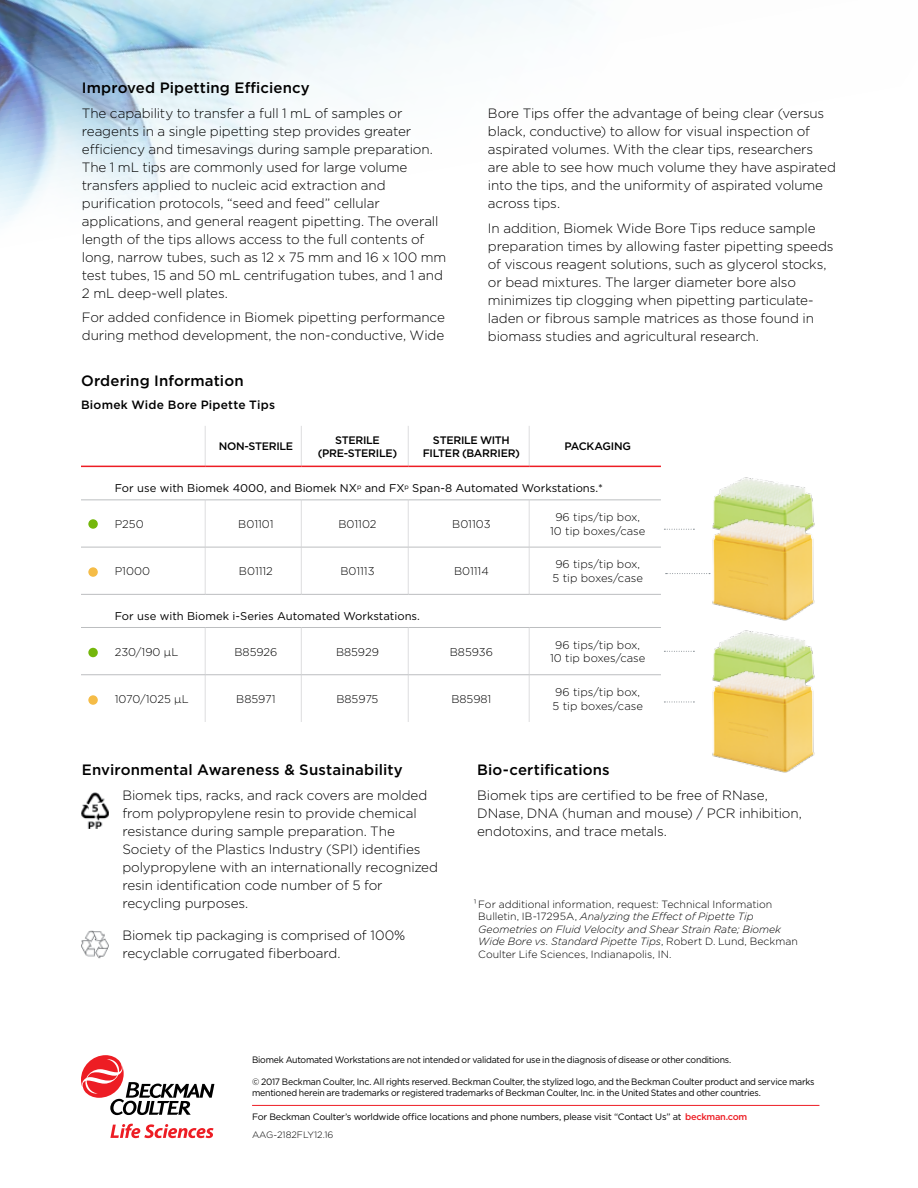
<style>
.page{position:relative;width:918px;height:1188px;background:#fff}
.page>*{position:absolute;margin:0;border:0;box-sizing:border-box;transform-origin:0 0}
.t1{font:500 15px "Gotham";letter-spacing:.01em;color:#000}
.t2{font:300 13.5px/18px "Gotham";letter-spacing:-.01em;color:#000}
.t3{font:500 12px "Gotham";letter-spacing:.015em;color:#000}
.t4{font:300 11.25px/13.5px "Gotham";color:#000;text-align:center}
.t5{font:11.25px "Gotham";color:#000}
.t6{font:500 10.8px/13px "Gotham";letter-spacing:-.025em;color:#000;text-align:center}
.t7{font:300 10.5px/12.6px "Gotham";color:#000}
.t8{font:9.3px/11.1px "Gotham";letter-spacing:-.025em;color:#000;scale:.95 1}
.t9{font:9.3px/18.6px "Gotham";letter-spacing:-.025em;color:#000}
.s1{font-style:italic}
.s2{font-weight:500;color:#ed1d24}
.s3{font-weight:300}
</style>
<div class="page">
<img style="left:0;top:0;width:695px;height:722px">
<svg style="left:666px;top:573px;width:42px;height:1px"></svg>
<svg style="left:664px;top:529px;width:30px;height:1px"></svg>
<svg style="left:664px;top:651px;width:30px;height:1px"></svg>
<svg style="left:664px;top:702px;width:30px;height:1px"></svg>
<img style="left:713px;top:477px;width:100px;height:25px">
<img style="left:713px;top:630px;width:100px;height:25px">
<img style="left:708px;top:502px;width:107px;height:119px">
<img style="left:712px;top:655px;width:103px;height:118px">
<div style="left:88px;top:519px;width:10px;height:10px;background:#74b70b;border-radius:50%"></div>
<div style="left:88px;top:567px;width:10px;height:10px;background:#f5bc47;border-radius:50%"></div>
<div style="left:88px;top:648px;width:10px;height:9px;background:#74b70b;border-radius:50%"></div>
<div style="left:88px;top:695px;width:10px;height:10px;background:#f5bc47;border-radius:50%"></div>
<hr style="left:205px;top:426px;width:1px;height:40px;background:#dddddf">
<hr style="left:301px;top:426px;width:1px;height:40px;background:#dddddf">
<hr style="left:408px;top:426px;width:1px;height:40px;background:#dddddf">
<hr style="left:529px;top:426px;width:1px;height:40px;background:#dddddf">
<hr style="left:205px;top:500px;width:1px;height:47px;background:#dddddf">
<hr style="left:301px;top:500px;width:1px;height:47px;background:#dddddf">
<hr style="left:408px;top:500px;width:1px;height:47px;background:#dddddf">
<hr style="left:529px;top:500px;width:1px;height:47px;background:#dddddf">
<hr style="left:205px;top:547px;width:1px;height:47px;background:#dddddf">
<hr style="left:301px;top:547px;width:1px;height:47px;background:#dddddf">
<hr style="left:408px;top:547px;width:1px;height:47px;background:#dddddf">
<hr style="left:529px;top:547px;width:1px;height:47px;background:#dddddf">
<hr style="left:205px;top:628px;width:1px;height:46px;background:#dddddf">
<hr style="left:301px;top:628px;width:1px;height:46px;background:#dddddf">
<hr style="left:408px;top:628px;width:1px;height:46px;background:#dddddf">
<hr style="left:529px;top:628px;width:1px;height:46px;background:#dddddf">
<hr style="left:205px;top:675px;width:1px;height:47px;background:#dddddf">
<hr style="left:301px;top:675px;width:1px;height:47px;background:#dddddf">
<hr style="left:408px;top:675px;width:1px;height:47px;background:#dddddf">
<hr style="left:529px;top:675px;width:1px;height:47px;background:#dddddf">
<hr style="left:81px;top:547px;width:124px;height:1px;background:#bcbec0">
<hr style="left:205px;top:547px;width:96px;height:1px;background:#bcbec0">
<hr style="left:301px;top:547px;width:107px;height:1px;background:#bcbec0">
<hr style="left:408px;top:547px;width:121px;height:1px;background:#bcbec0">
<hr style="left:529px;top:547px;width:132px;height:1px;background:#bcbec0">
<hr style="left:81px;top:674px;width:124px;height:1px;background:#bcbec0">
<hr style="left:205px;top:674px;width:96px;height:1px;background:#bcbec0">
<hr style="left:301px;top:674px;width:107px;height:1px;background:#bcbec0">
<hr style="left:408px;top:674px;width:121px;height:1px;background:#bcbec0">
<hr style="left:529px;top:674px;width:132px;height:1px;background:#bcbec0">
<hr style="left:81px;top:466px;width:124px;height:1px;background:#ed1d24">
<hr style="left:205px;top:466px;width:96px;height:1px;background:#ed1d24">
<hr style="left:301px;top:466px;width:107px;height:1px;background:#ed1d24">
<hr style="left:408px;top:466px;width:121px;height:1px;background:#ed1d24">
<hr style="left:529px;top:466px;width:132px;height:1px;background:#ed1d24">
<hr style="left:81px;top:499px;width:124px;height:1px;background:#bcbec0">
<hr style="left:205px;top:499px;width:96px;height:1px;background:#bcbec0">
<hr style="left:301px;top:499px;width:107px;height:1px;background:#bcbec0">
<hr style="left:408px;top:499px;width:121px;height:1px;background:#bcbec0">
<hr style="left:529px;top:499px;width:132px;height:1px;background:#bcbec0">
<hr style="left:81px;top:627px;width:124px;height:1px;background:#bcbec0">
<hr style="left:205px;top:627px;width:96px;height:1px;background:#bcbec0">
<hr style="left:301px;top:627px;width:107px;height:1px;background:#bcbec0">
<hr style="left:408px;top:627px;width:121px;height:1px;background:#bcbec0">
<hr style="left:529px;top:627px;width:132px;height:1px;background:#bcbec0">
<hr style="left:81px;top:594px;width:124px;height:1px;background:#bcbec0">
<hr style="left:205px;top:594px;width:96px;height:1px;background:#bcbec0">
<hr style="left:301px;top:594px;width:107px;height:1px;background:#bcbec0">
<hr style="left:408px;top:594px;width:121px;height:1px;background:#bcbec0">
<hr style="left:529px;top:594px;width:132px;height:1px;background:#bcbec0">
<img style="left:81px;top:930px;width:28px;height:28px">
<img style="left:81px;top:792px;width:28px;height:37px">
<hr style="left:252px;top:1105px;width:567px;height:1px;background:#ed1d24">
<svg style="left:81px;top:1055px;width:133px;height:60px"></svg>
<svg style="left:110px;top:1124px;width:104px;height:14px"></svg>
<p class="t1" style="left:82px;top:78px;width:229px">Improved Pipetting Efficiency</p>
<p class="t2" style="left:82px;top:104px;width:366px">The capability to transfer a full 1 mL of samples or reagents in a single pipetting step provides greater efficiency and timesavings during sample preparation.<br>The 1 mL tips are commonly used for large volume transfers applied to nucleic acid extraction and purification protocols, “seed and feed” cellular applications, and general reagent pipetting. The overall length of the tips allows access to the full contents of long, narrow tubes, such as 12 x 75 mm and 16 x 100 mm test tubes, 15 and 50 mL centrifugation tubes, and 1 and 2 mL deep-well plates.</p>
<p class="t2" style="left:82px;top:308px;width:365px">For added confidence in Biomek pipetting performance during method development, the non-conductive, Wide</p>
<p class="t1" style="left:81px;top:371px;width:164px">Ordering Information</p>
<p class="t3" style="left:81px;top:397px;width:196px">Biomek Wide Bore Pipette Tips</p>
<p class="t2" style="left:488px;top:104px;width:349px">Bore Tips offer the advantage of being clear (versus black, conductive) to allow for visual inspection of aspirated volumes. With the clear tips, researchers are able to see how much volume they have aspirated into the tips, and the uniformity of aspirated volume across tips.</p>
<p class="t2" style="left:488px;top:219px;width:347px">In addition, Biomek Wide Bore Tips reduce sample preparation times by allowing faster pipetting speeds of viscous reagent solutions, such as glycerol stocks, or bead mixtures. The larger diameter bore also minimizes tip clogging when pipetting particulate&shy;laden or fibrous sample matrices as those found in biomass studies and agricultural research.</p>
<p class="t6" style="left:219px;top:440px;width:76px">NON-STERILE</p>
<p class="t6" style="left:318px;top:433px;width:81px">STERILE (PRE-STERILE)</p>
<p class="t6" style="left:423px;top:433px;width:99px">STERILE WITH<br>FILTER (BARRIER)</p>
<p class="t6" style="left:565px;top:440px;width:68px">PACKAGING</p>
<p class="t5" style="left:115px;top:481px;width:490px">For use with Biomek 4000, and Biomek NX<sup>p</sup> and FX<sup>p</sup> Span-8 Automated Workstations.*</p>
<p class="t4" style="left:115px;top:517px;width:30px">P250</p>
<p class="t4" style="left:238px;top:517px;width:37px">B01101</p>
<p class="t4" style="left:338px;top:517px;width:40px">B01102</p>
<p class="t4" style="left:452px;top:517px;width:40px">B01103</p>
<p class="t4" style="left:550px;top:510px;width:97px">96 tips/tip box,<br>10 tip boxes/case</p>
<p class="t4" style="left:115px;top:564px;width:37px">P1000</p>
<p class="t4" style="left:239px;top:564px;width:35px">B01112</p>
<p class="t4" style="left:340px;top:564px;width:36px">B01113</p>
<p class="t4" style="left:454px;top:564px;width:36px">B01114</p>
<p class="t4" style="left:553px;top:557px;width:92px;text-align:left">96 tips/tip box,<br>5 tip boxes/case</p>
<p class="t5" style="left:115px;top:609px;width:307px">For use with Biomek i-Series Automated Workstations.</p>
<p class="t4" style="left:115px;top:645px;width:65px">230/190 μL</p>
<p class="t4" style="left:234px;top:645px;width:44px">B85926</p>
<p class="t4" style="left:336px;top:645px;width:44px">B85929</p>
<p class="t4" style="left:450px;top:645px;width:45px">B85936</p>
<p class="t4" style="left:550px;top:638px;width:97px">96 tips/tip box,<br>10 tip boxes/case</p>
<p class="t4" style="left:115px;top:692px;width:75px">1070/1025 μL</p>
<p class="t4" style="left:236px;top:692px;width:41px">B85971</p>
<p class="t4" style="left:336px;top:692px;width:44px">B85975</p>
<p class="t4" style="left:451px;top:692px;width:42px">B85981</p>
<p class="t4" style="left:553px;top:685px;width:92px;text-align:left">96 tips/tip box,<br>5 tip boxes/case</p>
<p class="t1" style="left:82px;top:760px;width:322px">Environmental Awareness &amp; Sustainability</p>
<p class="t2" style="left:122px;top:786px;width:317px">Biomek tips, racks, and rack covers are molded from polypropylene resin to provide chemical resistance during sample preparation. The Society of the Plastics Industry (SPI) identifies polypropylene with an internationally recognized resin identification code number of 5 for recycling purposes.</p>
<p class="t2" style="left:122px;top:925px;width:285px">Biomek tip packaging is comprised of 100% recyclable corrugated fiberboard.</p>
<p class="t1" style="left:477px;top:760px;width:134px">Bio-certifications</p>
<p class="t2" style="left:477px;top:786px;width:326px">Biomek tips are certified to be free of RNase,<br>DNase, DNA (human and mouse) / PCR inhibition, endotoxins, and trace metals.</p>
<p class="t7" style="left:478px;top:897px;width:321px;text-indent:-5px">¹For additional information, request: Technical Information Bulletin, IB-17295A, <span class="s1">Analyzing the Effect of Pipette Tip Geometries on Fluid Velocity and Shear Strain Rate; Biomek Wide Bore vs. Standard Pipette Tips</span>, Robert D. Lund, Beckman Coulter Life Sciences, Indianapolis, IN.</p>
<p class="t8" style="left:252px;top:1054px;width:506px">Biomek Automated Workstations are not intended or validated for use in the diagnosis of disease or other conditions.</p>
<p class="t8" style="left:252px;top:1076px;width:594px">© 2017 Beckman Coulter, Inc. All rights reserved. Beckman Coulter, the stylized logo, and the Beckman Coulter product and service marks mentioned herein are trademarks or registered trademarks of Beckman Coulter, Inc. in the United States and other countries.</p>
<p class="t9" style="left:252px;top:1107px;width:497px">For Beckman Coulter’s worldwide office locations and phone numbers, please visit “Contact Us” at <span class="s2">beckman.com<br></span><span class="s3">AAG-2182FLY12.16</span></p>
</div>
